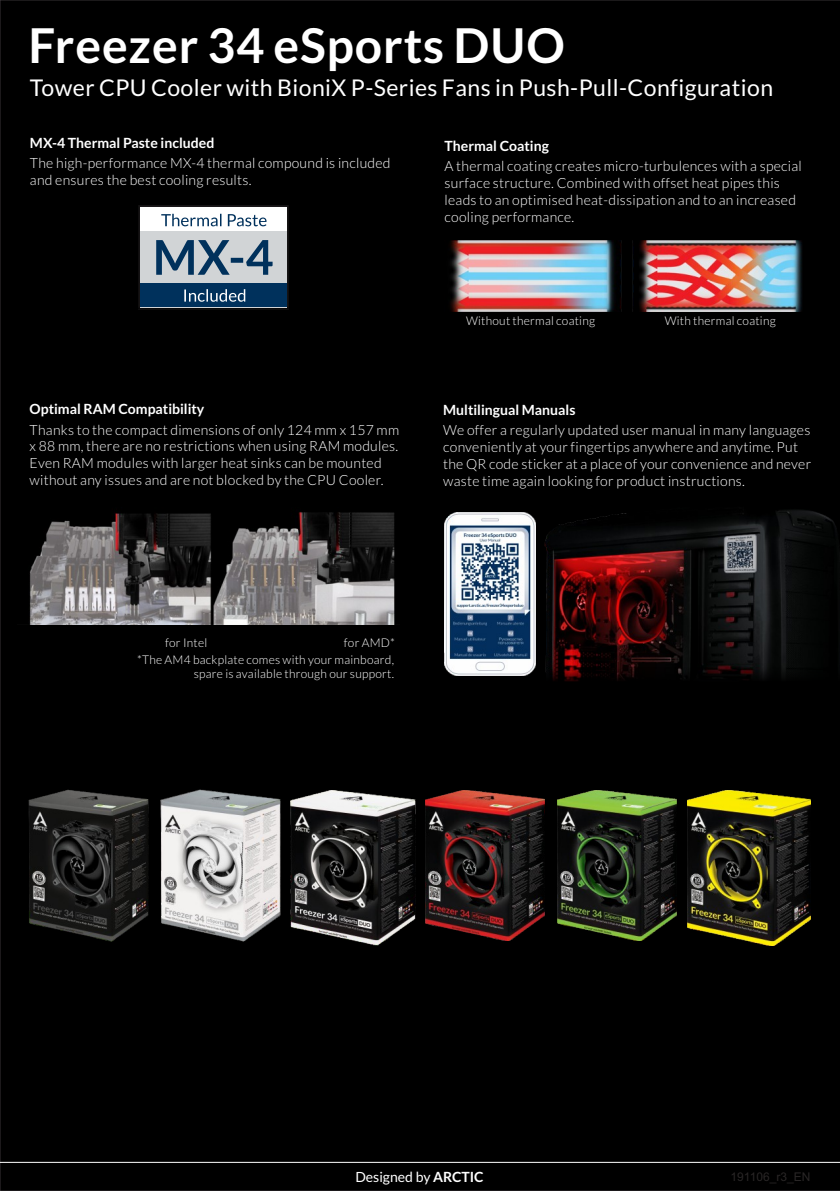
<style>
.page{position:relative;width:840px;height:1191px;background:#fff}
.page>*{position:absolute;margin:0;border:0;box-sizing:border-box;transform-origin:0 0}
.t1{font:700 48px "Lato";letter-spacing:.02em;color:#fff}
.t2{font:23px "Lato";letter-spacing:.02em;color:#fff}
.t3{font:300 14px/16.8px "Lato";letter-spacing:.02em;color:#fff}
.t4{font:700 14px "Lato";color:#fff}
.t5{font:14px "Lato";color:#fff}
.t6{font:300 12px/17px "Lato";letter-spacing:.02em;color:#fff;text-align:right}
.t7{font:12px "Arial";color:#292626}
.s1{font-weight:700}
</style>
<div class="page">
<div style="left:0;top:0;width:839px;height:1191px;background:#000"></div>
<hr style="left:0;top:1161px;width:839px;height:1px;background:#fff">
<img style="left:444px;top:241px;width:365px;height:70px">
<img style="left:445px;top:505px;width:394px;height:192px">
<div style="left:138px;top:205px;width:151px;height:104px;background:#383336;opacity:.53"></div>
<div style="left:140px;top:207px;width:147px;height:100px;background:#d1d4d6"></div>
<div style="left:140px;top:283px;width:147px;height:24px;background:#00315c"></div>
<svg style="left:184px;top:289px;width:61px;height:13px"></svg>
<div style="left:140px;top:207px;width:147px;height:24px;background:#fff"></div>
<svg style="left:161px;top:214px;width:105px;height:12px"></svg>
<svg style="left:156px;top:240px;width:116px;height:35px"></svg>
<img style="left:304px;top:790px;width:111px;height:155px">
<img style="left:425px;top:790px;width:119px;height:151px">
<img style="left:687px;top:790px;width:123px;height:155px">
<img style="left:557px;top:790px;width:119px;height:151px">
<img style="left:17px;top:507px;width:382px;height:117px">
<img style="left:444px;top:512px;width:91px;height:164px">
<img style="left:6px;top:783px;width:132px;height:165px">
<img style="left:138px;top:783px;width:166px;height:165px">
<h1 class="t1" style="left:28px;top:24px;width:537px">Freezer 34 eSports DUO</h1>
<h2 class="t2" style="left:30px;top:77px;width:744px">Tower CPU Cooler with BioniX P-Series Fans in Push-Pull-Configuration</h2>
<p class="t4" style="left:30px;top:136px;width:186px">MX-4 Thermal Paste included</p>
<p class="t3" style="left:30px;top:155px;width:362px">The high-performance MX-4 thermal compound is included and ensures the best cooling results.</p>
<p class="t4" style="left:30px;top:403px;width:176px">Optimal RAM Compatibility</p>
<p class="t3" style="left:30px;top:422px;width:371px">Thanks to the compact dimensions of only 124 mm x 157 mm x 88 mm, there are no restrictions when using RAM modules.<br>Even RAM modules with larger heat sinks can be mounted without any issues and are not blocked by the CPU Cooler.</p>
<p class="t4" style="left:444px;top:140px;width:106px">Thermal Coating</p>
<p class="t3" style="left:444px;top:159px;width:358px">A thermal coating creates micro-turbulences with a special surface structure. Combined with offset heat pipes this leads to an optimised heat-dissipation and to an increased cooling performance.</p>
<p class="t6" style="left:466px;top:313px;width:130px">Without thermal coating</p>
<p class="t6" style="left:664px;top:313px;width:112px">With thermal coating</p>
<p class="t4" style="left:443px;top:403px;width:134px">Multilingual Manuals</p>
<p class="t3" style="left:443px;top:423px;width:369px">We offer a regularly updated user manual in many languages conveniently at your fingertips anywhere and anytime. Put the QR code sticker at a place of your convenience and never waste time again looking for product instructions.</p>
<p class="t6" style="left:137px;top:635px;width:259px">for AMD*<br>*The AM4 backplate comes with your mainboard,</p>
<p class="t6" style="left:194px;top:666px;width:202px">spare is available through our support.</p>
<p class="t6" style="left:165px;top:635px;width:44px">for Intel</p>
<p class="t5" style="left:355px;top:1170px;width:130px">Designed by <span class="s1">ARCTIC</span></p>
<p class="t7" style="left:730px;top:1172px;width:81px">191106_r3_EN</p>
</div>
